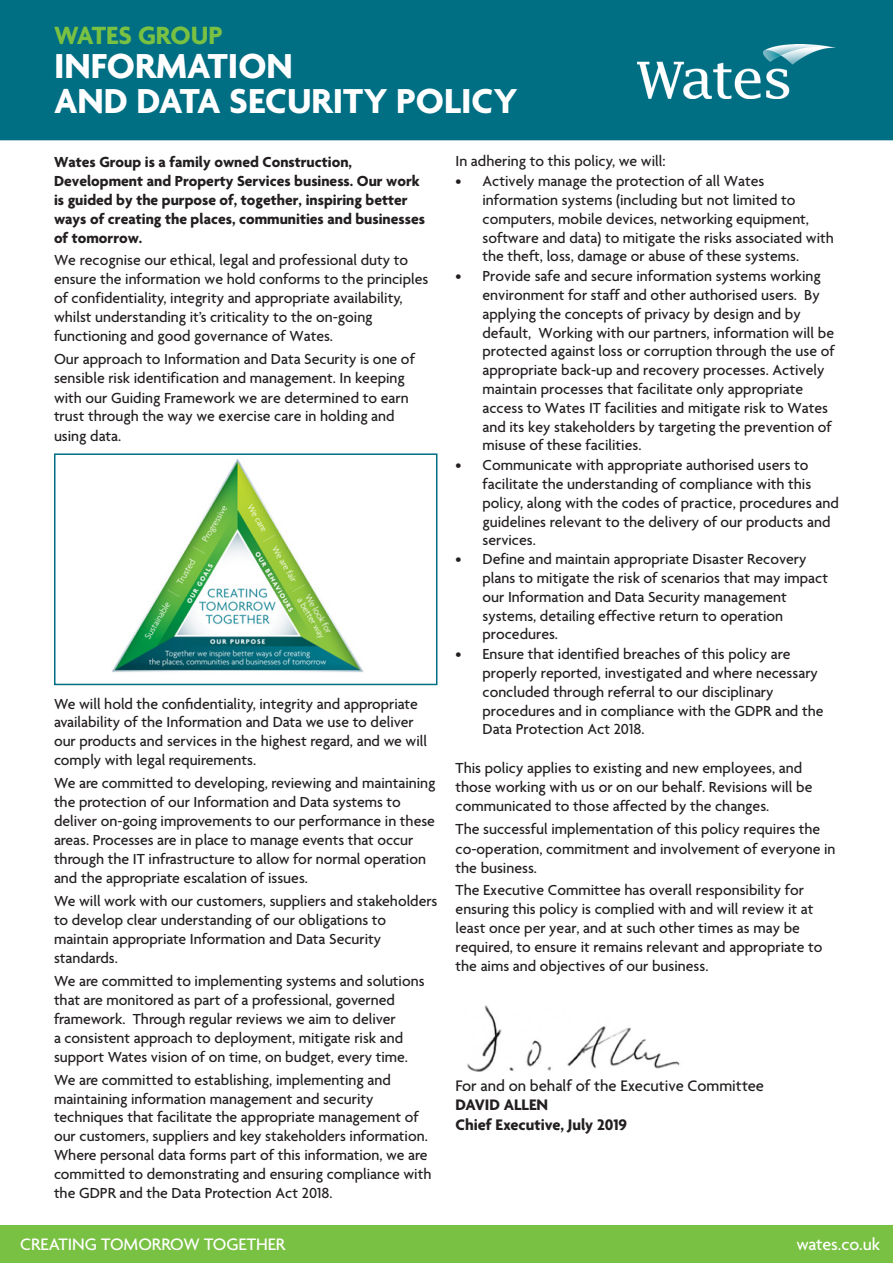
<style>
.page{position:relative;width:893px;height:1263px;background:#fff}
.page>*{position:absolute;margin:0;border:0;box-sizing:border-box;transform-origin:0 0}
.t1{font:700 37.5px "Agenda";color:#fff}
.t2{font:700 27px "Agenda";letter-spacing:-.005em;color:#79c142}
.t3{font:500 18px "Agenda";color:#fff}
.t4{font:500 16.5px "Agenda";color:#231f20}
.t5{font:700 16.5px "Agenda";color:#231f20}
.t6{font:500 15.75px/18.9px "Agenda";color:#231f20}
.t7{font:700 15.75px/18.9px "Agenda";color:#231f20}
</style>
<div class="page">
<img style="left:467px;top:1005px;width:213px;height:67px">
<div style="left:54px;top:453px;width:383px;height:232px;background:#fff;border:2px solid #006e83"></div>
<img style="left:112px;top:459px;width:252px;height:214px">
<div style="left:0;top:0;width:893px;height:140px;background:#006e83"></div>
<img style="left:638px;top:45px;width:197px;height:54px">
<div style="left:0;top:1225px;width:893px;height:38px;background:#79c142"></div>
<p class="t2" style="left:54px;top:21px;width:170px">WATES GROUP</p>
<p class="t1" style="left:54px;top:46px;width:240px">INFORMATION</p>
<p class="t1" style="left:54px;top:81px;width:465px">AND DATA SECURITY POLICY</p>
<p class="t7" style="left:54px;top:154px;width:372px">Wates Group is a family owned Construction, Development and Property Services business. Our work is guided by the purpose of, together, inspiring better ways of creating the places, communities and businesses of tomorrow.</p>
<p class="t6" style="left:54px;top:252px;width:376px">We recognise our ethical, legal and professional duty to ensure the information we hold conforms to the principles of confidentiality, integrity and appropriate availability, whilst understanding it’s criticality to the on-going functioning and good governance of Wates.</p>
<p class="t6" style="left:54px;top:350px;width:362px">Our approach to Information and Data Security is one of sensible risk identification and management. In keeping with our Guiding Framework we are determined to earn trust through the way we exercise care in holding and using data.</p>
<p class="t6" style="left:54px;top:695px;width:375px">We will hold the confidentiality, integrity and appropriate availability of the Information and Data we use to deliver our products and services in the highest regard, and we will comply with legal requirements.</p>
<p class="t6" style="left:54px;top:775px;width:383px">We are committed to developing, reviewing and maintaining the protection of our Information and Data systems to deliver on-going improvements to our performance in these areas. Processes are in place to manage events that occur through the IT infrastructure to allow for normal operation and the appropriate escalation of issues.</p>
<p class="t6" style="left:54px;top:892px;width:385px">We will work with our customers, suppliers and stakeholders to develop clear understanding of our obligations to maintain appropriate Information and Data Security standards.</p>
<p class="t6" style="left:54px;top:972px;width:372px">We are committed to implementing systems and solutions that are monitored as part of a professional, governed framework. Through regular reviews we aim to deliver<br>a consistent approach to deployment, mitigate risk and support Wates vision of on time, on budget, every time.</p>
<p class="t6" style="left:54px;top:1071px;width:379px">We are committed to establishing, implementing and maintaining information management and security techniques that facilitate the appropriate management of our customers, suppliers and key stakeholders information.<br>Where personal data forms part of this information, we are committed to demonstrating and ensuring compliance with the GDPR and the Data Protection Act 2018.</p>
<p class="t6" style="left:455px;top:153px;width:212px">In adhering to this policy, we will:</p>
<p class="t6" style="left:482px;top:173px;width:353px;text-indent:-27px">• Actively manage the protection of all Wates information systems (including but not limited to computers, mobile devices, networking equipment, software and data) to mitigate the risks associated with the theft, loss, damage or abuse of these systems.</p>
<p class="t6" style="left:482px;top:267px;width:354px;text-indent:-27px">• Provide safe and secure information systems working environment for staff and other authorised users. By applying the concepts of privacy by design and by default, Working with our partners, information will be protected against loss or corruption through the use of appropriate back-up and recovery processes. Actively maintain processes that facilitate only appropriate access to Wates IT facilities and mitigate risk to Wates and its key stakeholders by targeting the prevention of misuse of these facilities.</p>
<p class="t6" style="left:482px;top:456px;width:358px;text-indent:-27px">• Communicate with appropriate authorised users to facilitate the understanding of compliance with this policy, along with the codes of practice, procedures and guidelines relevant to the delivery of our products and services.</p>
<p class="t6" style="left:482px;top:551px;width:347px;text-indent:-27px">• Define and maintain appropriate Disaster Recovery plans to mitigate the risk of scenarios that may impact our Information and Data Security management systems, detailing effective return to operation procedures.</p>
<p class="t6" style="left:482px;top:645px;width:342px;text-indent:-27px">• Ensure that identified breaches of this policy are properly reported, investigated and where necessary concluded through referral to our disciplinary procedures and in compliance with the GDPR and the Data Protection Act 2018.</p>
<p class="t6" style="left:456px;top:760px;width:358px">This policy applies to existing and new employees, and those working with us or on our behalf. Revisions will be communicated to those affected by the changes.</p>
<p class="t6" style="left:456px;top:820px;width:381px;line-height:19.4px">The successful implementation of this policy requires the co-operation, commitment and involvement of everyone in the business.</p>
<p class="t6" style="left:456px;top:882px;width:368px">The Executive Committee has overall responsibility for ensuring this policy is complied with and will review it at least once per year, and at such other times as may be required, to ensure it remains relevant and appropriate to the aims and objectives of our business.</p>
<p class="t4" style="left:455px;top:1076px;width:310px">For and on behalf of the Executive Committee</p>
<p class="t5" style="left:455px;top:1096px;width:94px">DAVID ALLEN</p>
<p class="t5" style="left:455px;top:1116px;width:173px">Chief Executive, July 2019</p>
<p class="t3" style="left:20px;top:1234px;width:267px">CREATING TOMORROW TOGETHER</p>
<p class="t3" style="left:796px;top:1234px;width:85px">wates.co.uk</p>
</div>
